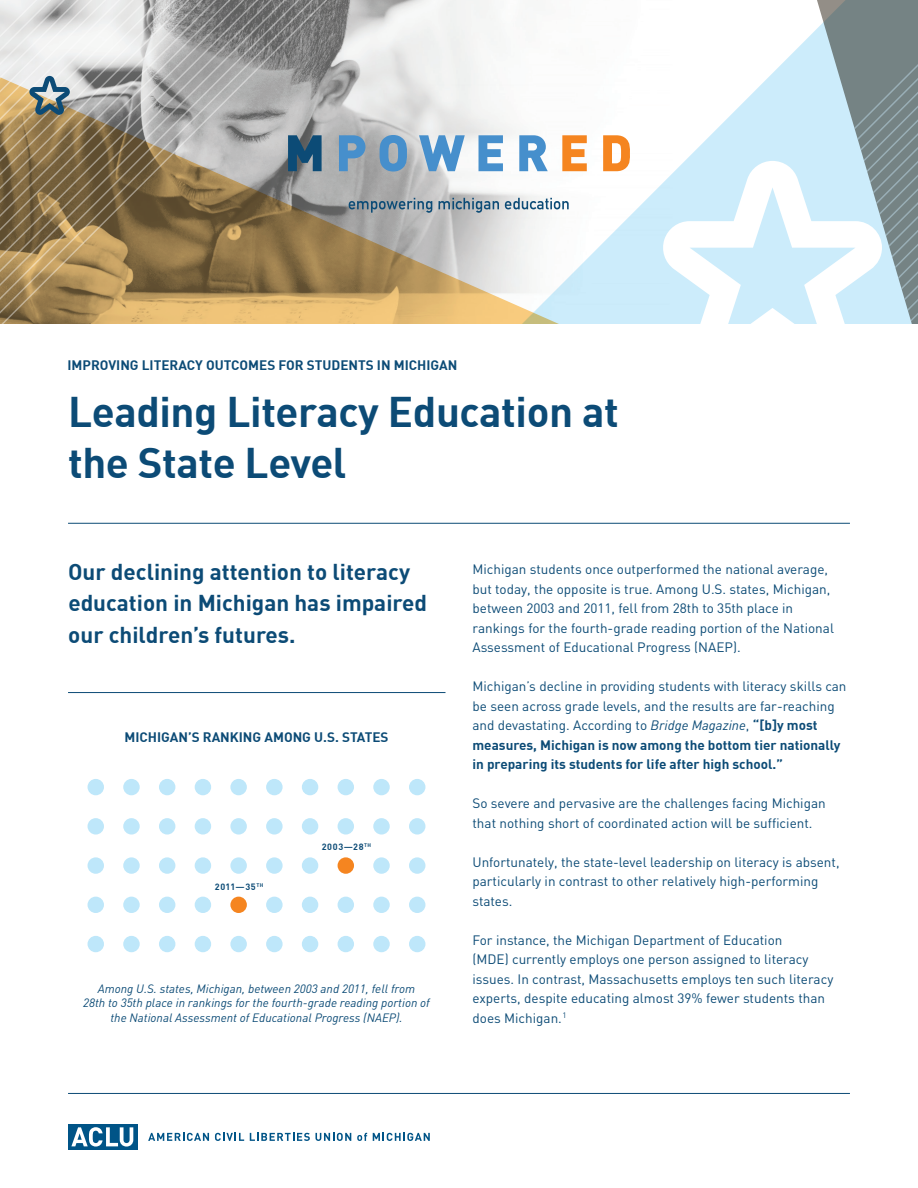
<style>
.page{position:relative;width:918px;height:1188px;background:#fff}
.page>*{position:absolute;margin:0;border:0;box-sizing:border-box;transform-origin:0 0}
.t1{font:700 42px/50.4px "DIN";letter-spacing:-.01em;color:#0c4b76}
.t2{font:700 22.5px/31.5px "DIN";color:#0c4b76}
.t3{font:13.5px/19.5px "DIN";color:#0c4b76}
.t4{font:700 13.5px "DIN";color:#0c4b76}
.t5{font:italic 12px "DIN";color:#0c4b76}
.t6{font:700 9px "DIN";letter-spacing:.065em;color:#0c4b76}
.s1{font-style:italic}
.s2{font-weight:700}
</style>
<div class="page">
<hr style="left:68px;top:523px;width:782px;height:1px;background:#0c4b76">
<svg style="left:595px;top:171px;width:66px;height:153px;fill:#ccecfb"></svg>
<svg style="left:661px;top:0;width:257px;height:324px"></svg>
<svg style="left:341px;top:0;width:254px;height:324px"></svg>
<svg style="left:0;top:0;width:341px;height:324px;background:#a3947c"></svg>
<svg style="left:29px;top:76px;width:41px;height:39px;background:#85979c"></svg>
<hr style="left:68px;top:692px;width:378px;height:1px;background:#0c4b76">
<hr style="left:68px;top:1093px;width:782px;height:1px;background:#0c4b76">
<div style="left:68px;top:1124px;width:70px;height:26px;background:#005487"></div>
<svg style="left:71px;top:1127px;width:62px;height:20px"></svg>
<svg style="left:148px;top:1133px;width:61px;height:8px"></svg>
<svg style="left:215px;top:1133px;width:29px;height:8px"></svg>
<svg style="left:250px;top:1133px;width:101px;height:8px"></svg>
<svg style="left:357px;top:1133px;width:10px;height:8px"></svg>
<svg style="left:373px;top:1133px;width:57px;height:8px"></svg>
<svg style="left:288px;top:135px;width:34px;height:36px"></svg>
<svg style="left:339px;top:135px;width:26px;height:36px"></svg>
<svg style="left:379px;top:135px;width:28px;height:37px"></svg>
<svg style="left:419px;top:135px;width:46px;height:36px"></svg>
<svg style="left:479px;top:135px;width:24px;height:36px"></svg>
<svg style="left:519px;top:135px;width:29px;height:36px"></svg>
<svg style="left:562px;top:135px;width:25px;height:36px"></svg>
<svg style="left:603px;top:135px;width:27px;height:36px"></svg>
<svg style="left:349px;top:198px;width:220px;height:15px;background:#98a8b3"></svg>
<div style="left:88px;top:779px;width:16px;height:16px;background:#bee7fa;border-radius:50%"></div>
<div style="left:230px;top:779px;width:17px;height:16px;background:#bee7fa;border-radius:50%"></div>
<div style="left:159px;top:779px;width:16px;height:16px;background:#bee7fa;border-radius:50%"></div>
<div style="left:302px;top:779px;width:16px;height:16px;background:#bee7fa;border-radius:50%"></div>
<div style="left:373px;top:779px;width:17px;height:16px;background:#bee7fa;border-radius:50%"></div>
<div style="left:123px;top:779px;width:17px;height:16px;background:#bee7fa;border-radius:50%"></div>
<div style="left:266px;top:779px;width:17px;height:16px;background:#bee7fa;border-radius:50%"></div>
<div style="left:195px;top:779px;width:16px;height:16px;background:#bee7fa;border-radius:50%"></div>
<div style="left:338px;top:779px;width:16px;height:16px;background:#bee7fa;border-radius:50%"></div>
<div style="left:409px;top:779px;width:16px;height:16px;background:#bee7fa;border-radius:50%"></div>
<div style="left:88px;top:818px;width:16px;height:17px;background:#bee7fa;border-radius:50%"></div>
<div style="left:230px;top:818px;width:17px;height:17px;background:#bee7fa;border-radius:50%"></div>
<div style="left:159px;top:818px;width:16px;height:17px;background:#bee7fa;border-radius:50%"></div>
<div style="left:302px;top:818px;width:16px;height:17px;background:#bee7fa;border-radius:50%"></div>
<div style="left:373px;top:818px;width:17px;height:17px;background:#bee7fa;border-radius:50%"></div>
<div style="left:123px;top:818px;width:17px;height:17px;background:#bee7fa;border-radius:50%"></div>
<div style="left:266px;top:818px;width:17px;height:17px;background:#bee7fa;border-radius:50%"></div>
<div style="left:195px;top:818px;width:16px;height:17px;background:#bee7fa;border-radius:50%"></div>
<div style="left:338px;top:818px;width:16px;height:17px;background:#bee7fa;border-radius:50%"></div>
<div style="left:409px;top:818px;width:16px;height:17px;background:#bee7fa;border-radius:50%"></div>
<div style="left:88px;top:857px;width:16px;height:17px;background:#bee7fa;border-radius:50%"></div>
<div style="left:230px;top:857px;width:17px;height:17px;background:#bee7fa;border-radius:50%"></div>
<div style="left:159px;top:857px;width:16px;height:17px;background:#bee7fa;border-radius:50%"></div>
<div style="left:302px;top:857px;width:16px;height:17px;background:#bee7fa;border-radius:50%"></div>
<div style="left:373px;top:857px;width:17px;height:17px;background:#bee7fa;border-radius:50%"></div>
<div style="left:123px;top:857px;width:17px;height:17px;background:#bee7fa;border-radius:50%"></div>
<div style="left:266px;top:857px;width:17px;height:17px;background:#bee7fa;border-radius:50%"></div>
<div style="left:195px;top:857px;width:16px;height:17px;background:#bee7fa;border-radius:50%"></div>
<div style="left:338px;top:857px;width:16px;height:17px;background:#f58520;border-radius:50%"></div>
<div style="left:409px;top:857px;width:16px;height:17px;background:#bee7fa;border-radius:50%"></div>
<div style="left:88px;top:897px;width:16px;height:16px;background:#bee7fa;border-radius:50%"></div>
<div style="left:230px;top:897px;width:17px;height:16px;background:#f58520;border-radius:50%"></div>
<div style="left:159px;top:897px;width:16px;height:16px;background:#bee7fa;border-radius:50%"></div>
<div style="left:302px;top:897px;width:16px;height:16px;background:#bee7fa;border-radius:50%"></div>
<div style="left:373px;top:897px;width:17px;height:16px;background:#bee7fa;border-radius:50%"></div>
<div style="left:373px;top:936px;width:17px;height:16px;background:#bee7fa;border-radius:50%"></div>
<div style="left:123px;top:897px;width:17px;height:16px;background:#bee7fa;border-radius:50%"></div>
<div style="left:266px;top:897px;width:17px;height:16px;background:#bee7fa;border-radius:50%"></div>
<div style="left:195px;top:897px;width:16px;height:16px;background:#bee7fa;border-radius:50%"></div>
<div style="left:338px;top:897px;width:16px;height:16px;background:#bee7fa;border-radius:50%"></div>
<div style="left:338px;top:936px;width:16px;height:16px;background:#bee7fa;border-radius:50%"></div>
<div style="left:409px;top:897px;width:16px;height:16px;background:#bee7fa;border-radius:50%"></div>
<div style="left:409px;top:936px;width:16px;height:16px;background:#bee7fa;border-radius:50%"></div>
<div style="left:88px;top:936px;width:16px;height:16px;background:#bee7fa;border-radius:50%"></div>
<div style="left:230px;top:936px;width:17px;height:16px;background:#bee7fa;border-radius:50%"></div>
<div style="left:159px;top:936px;width:16px;height:16px;background:#bee7fa;border-radius:50%"></div>
<div style="left:302px;top:936px;width:16px;height:16px;background:#bee7fa;border-radius:50%"></div>
<div style="left:123px;top:936px;width:17px;height:16px;background:#bee7fa;border-radius:50%"></div>
<div style="left:266px;top:936px;width:17px;height:16px;background:#bee7fa;border-radius:50%"></div>
<div style="left:195px;top:936px;width:16px;height:16px;background:#bee7fa;border-radius:50%"></div>
<p class="t4" style="left:68px;top:357px;width:391px">IMPROVING LITERACY OUTCOMES FOR STUDENTS IN MICHIGAN</p>
<p class="t1" style="left:68px;top:385px;width:552px">Leading Literacy Education at the State Level</p>
<p class="t2" style="left:68px;top:555px;width:360px">Our declining attention to literacy education in Michigan has impaired our children’s futures.</p>
<p class="t4" style="left:124px;top:729px;width:266px">MICHIGAN’S RANKING AMONG U.S. STATES</p>
<p class="t6" style="left:215px;top:880px;width:50px">2011—35<sup>TH</sup></p>
<p class="t6" style="left:322px;top:841px;width:51px">2003—28<sup>TH</sup></p>
<p class="t5" style="left:98px;top:981px;width:319px">Among U.S. states, Michigan, between 2003 and 2011, fell from</p>
<p class="t5" style="left:83px;top:996px;width:348px">28th to 35th place in rankings for the fourth-grade reading portion of</p>
<p class="t5" style="left:110px;top:1010px;width:294px">the National Assessment of Educational Progress (NAEP).</p>
<p class="t3" style="left:472px;top:559px;width:363px">Michigan students once outperformed the national average, but today, the opposite is true. Among U.S. states, Michigan, between 2003 and 2011, fell from 28th to 35th place in rankings for the fourth-grade reading portion of the National Assessment of Educational Progress (NAEP).</p>
<p class="t3" style="left:472px;top:676px;width:376px">Michigan’s decline in providing students with literacy skills can be seen across grade levels, and the results are far-reaching and devastating. According to <span class="s1">Bridge Magazine</span>, <span class="s2">“[b]y most measures, Michigan is now among the bottom tier nationally in preparing its students for life after high school.”</span></p>
<p class="t3" style="left:472px;top:793px;width:355px">So severe and pervasive are the challenges facing Michigan that nothing short of coordinated action will be sufficient.</p>
<p class="t3" style="left:472px;top:852px;width:369px">Unfortunately, the state-level leadership on literacy is absent, particularly in contrast to other relatively high-performing states.</p>
<p class="t3" style="left:472px;top:930px;width:362px">For instance, the Michigan Department of Education<br>(MDE) currently employs one person assigned to literacy issues. In contrast, Massachusetts employs ten such literacy experts, despite educating almost 39% fewer students than does Michigan.<sup>1</sup></p>
</div>
